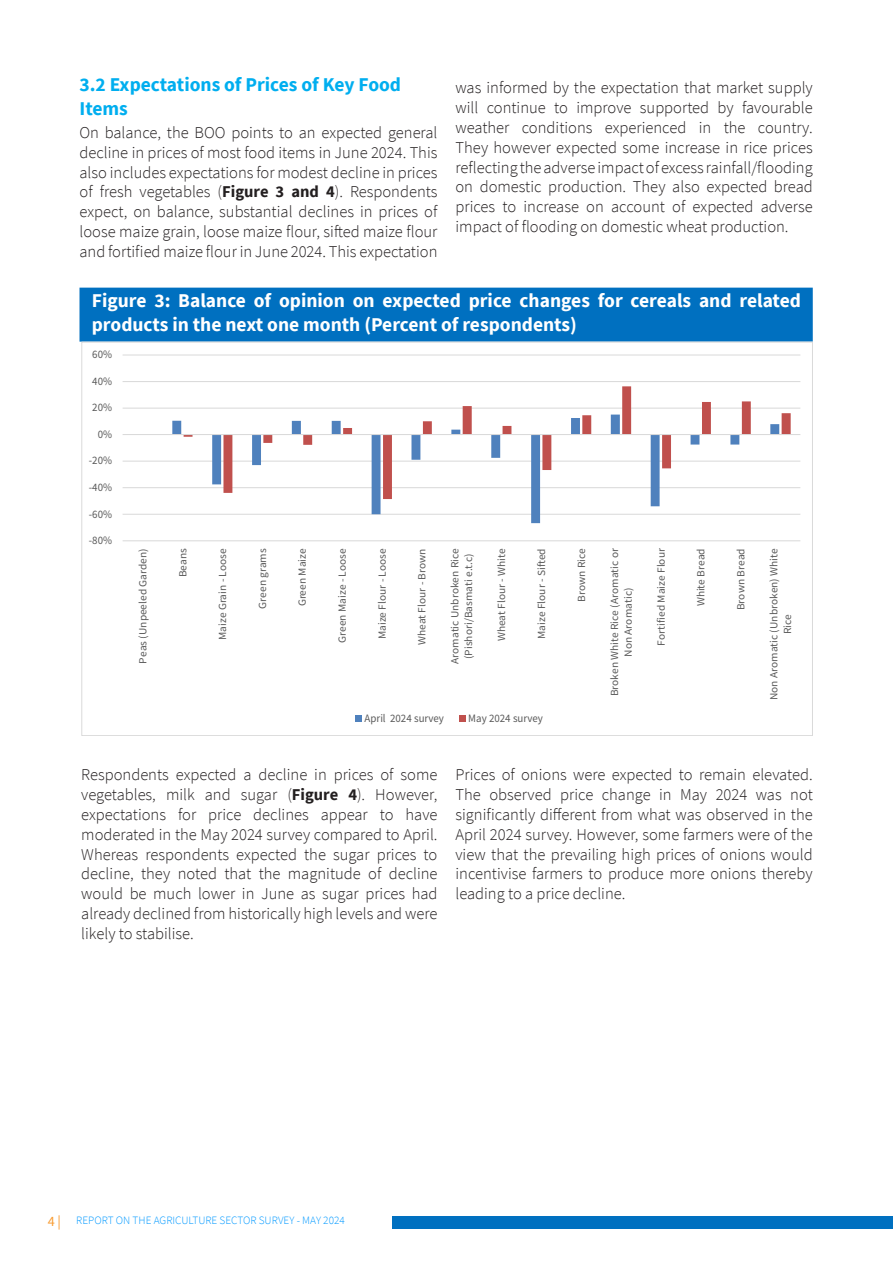
<style>
.page{position:relative;width:893px;height:1263px;background:#fff}
.page>*{position:absolute;margin:0;border:0;box-sizing:border-box;transform-origin:0 0}
.t1{font:700 19.5px/24px "Source Sans Pro";color:#fff}
.t2{font:700 19.5px/24px "Source Sans Pro";color:#00aeef}
.t3{font:300 16.5px/19.8px "Source Sans Pro";color:#231f20;text-align:justify}
.t4{font:11.4px "Source Sans Pro";color:#595959;scale:.96 1}
.t5{font:300 11.25px "Source Sans Pro";color:#09f}
.t6{font:10.95px/13.8px "Source Sans Pro";color:#595959;text-align:center;scale:1.04 1}
.s1{font-weight:700}
.s2{font-weight:400;font-size:14.25px;color:#f89b31}
</style>
<div class="page">
<div style="left:393px;top:1217px;width:500px;height:12px;background:#0070c0"></div>
<div style="left:80px;top:288px;width:733px;height:54px;background:#0070c0;border:3px solid #0070c0"></div>
<hr style="left:123px;top:540px;width:677px;height:1px;background:#d9d9d9">
<hr style="left:123px;top:514px;width:677px;height:1px;background:#d9d9d9">
<hr style="left:123px;top:487px;width:677px;height:1px;background:#d9d9d9">
<hr style="left:123px;top:461px;width:677px;height:1px;background:#d9d9d9">
<hr style="left:123px;top:408px;width:677px;height:1px;background:#d9d9d9">
<hr style="left:123px;top:381px;width:677px;height:1px;background:#d9d9d9">
<hr style="left:123px;top:355px;width:677px;height:1px;background:#d9d9d9">
<svg style="left:172px;top:420px;width:488px;height:103px"></svg>
<svg style="left:184px;top:386px;width:607px;height:113px"></svg>
<hr style="left:123px;top:434px;width:677px;height:1px;background:#d9d9d9">
<svg style="left:356px;top:715px;width:6px;height:6px"></svg>
<div style="left:459px;top:715px;width:7px;height:6px;background:#c0504d"></div>
<p class="t2" style="left:80px;top:72px;width:323px">3.2 Expectations of Prices of Key Food<br>Items</p>
<p class="t3" style="left:80px;top:123px;width:359px">On balance, the BOO points to an expected general decline in prices of most food items in June 2024. This also includes expectations for modest decline in prices of fresh vegetables (<span class="s1">Figure 3 and 4</span>). Respondents expect, on balance, substantial declines in prices of loose maize grain, loose maize flour, sifted maize flour and fortified maize flour in June 2024. This expectation</p>
<p class="t3" style="left:455px;top:78px;width:359px">was informed by the expectation that market supply will continue to improve supported by favourable weather conditions experienced in the country.<br>They however expected some increase in rice prices reflecting the adverse impact of excess rainfall/flooding on domestic production. They also expected bread prices to increase on account of expected adverse impact of flooding on domestic wheat production.</p>
<p class="t1" style="left:92px;top:289px;width:711px">Figure 3: Balance of opinion on expected price changes for cereals and related products in the next one month (Percent of respondents)</p>
<p class="t4" style="left:92px;top:347px;width:22px">60%</p>
<p class="t4" style="left:92px;top:374px;width:22px">40%</p>
<p class="t4" style="left:92px;top:400px;width:22px">20%</p>
<p class="t4" style="left:98px;top:427px;width:16px">0%</p>
<p class="t4" style="left:89px;top:453px;width:26px">-20%</p>
<p class="t4" style="left:89px;top:480px;width:26px">-40%</p>
<p class="t4" style="left:89px;top:506px;width:26px">-60%</p>
<p class="t4" style="left:89px;top:533px;width:26px">-80%</p>
<p class="t6" style="left:136px;top:663px;width:112px;rotate:-90deg">Peas (Unpeeled Garden)</p>
<p class="t6" style="left:176px;top:577px;width:30px;rotate:-90deg">Beans</p>
<p class="t6" style="left:216px;top:640px;width:90px;rotate:-90deg">Maize Grain - Loose</p>
<p class="t6" style="left:255px;top:609px;width:60px;rotate:-90deg">Green grams</p>
<p class="t6" style="left:295px;top:606px;width:57px;rotate:-90deg">Green Maize</p>
<p class="t6" style="left:335px;top:643px;width:92px;rotate:-90deg">Green Maize - Loose</p>
<p class="t6" style="left:375px;top:639px;width:89px;rotate:-90deg">Maize Flour - Loose</p>
<p class="t6" style="left:415px;top:645px;width:95px;rotate:-90deg">Wheat Flour - Brown</p>
<p class="t6" style="left:448px;top:664px;width:113px;rotate:-90deg">Aromatic Unbroken Rice (Pishori/Basmati e.t.c)</p>
<p class="t6" style="left:495px;top:641px;width:91px;rotate:-90deg">Wheat Flour - White</p>
<p class="t6" style="left:535px;top:639px;width:89px;rotate:-90deg">Maize Flour - Sifted</p>
<p class="t6" style="left:574px;top:602px;width:53px;rotate:-90deg">Brown Rice</p>
<p class="t6" style="left:607px;top:696px;width:144px;rotate:-90deg">Broken White Rice (Aromatic or<br>Non Aromatic)</p>
<p class="t6" style="left:654px;top:646px;width:95px;rotate:-90deg">Fortified Maize Flour</p>
<p class="t6" style="left:694px;top:606px;width:57px;rotate:-90deg">White Bread</p>
<p class="t6" style="left:734px;top:610px;width:61px;rotate:-90deg">Brown Bread</p>
<p class="t6" style="left:767px;top:700px;width:148px;rotate:-90deg">Non Aromatic (Unbroken) White<br>Rice</p>
<p class="t4" style="left:364px;top:710px;width:84px">April 2024 survey</p>
<p class="t4" style="left:468px;top:710px;width:79px">May 2024 survey</p>
<p class="t3" style="left:81px;top:765px;width:358px">Respondents expected a decline in prices of some vegetables, milk and sugar (<span class="s1">Figure 4</span>). However, expectations for price declines appear to have moderated in the May 2024 survey compared to April.<br>Whereas respondents expected the sugar prices to decline, they noted that the magnitude of decline would be much lower in June as sugar prices had already declined from historically high levels and were likely to stabilise.</p>
<p class="t3" style="left:455px;top:765px;width:359px">Prices of onions were expected to remain elevated.<br>The observed price change in May 2024 was not significantly different from what was observed in the April 2024 survey. However, some farmers were of the view that the prevailing high prices of onions would incentivise farmers to produce more onions thereby leading to a price decline.</p>
<p class="t5" style="left:48px;top:1213px;width:299px"><span class="s2">4 |</span> REPORT ON THE AGRICULTURE SECTOR SURVEY - MAY 2024</p>
</div>
